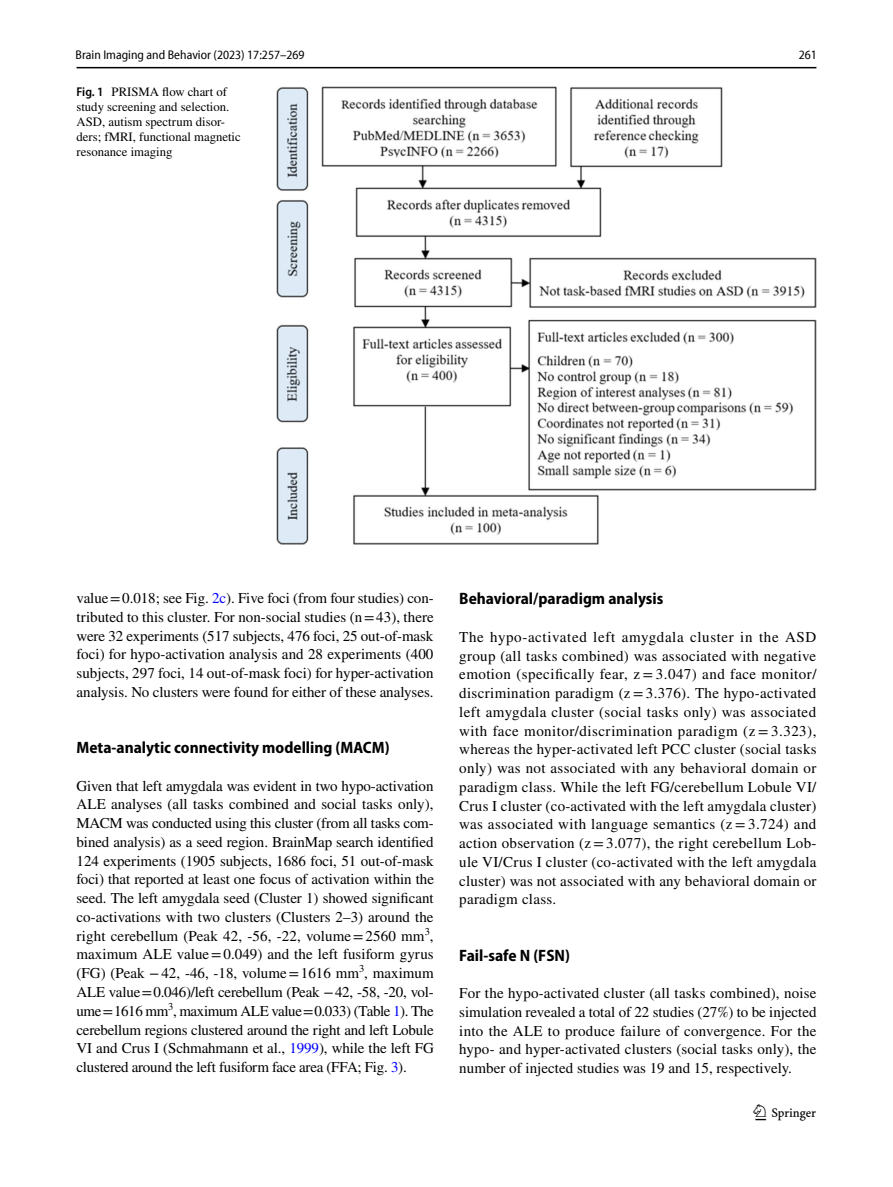
<style>
.page{position:relative;width:893px;height:1187px;background:#fff}
.page>*{position:absolute;margin:0;border:0;box-sizing:border-box;transform-origin:0 0}
.t1{font:22.5px "Springnew Regular 3";color:#000}
.t2{font:700 semi-condensed 16.5px "Myriad Pro";color:#000}
.t3{font:15px/18.8px "STIX";color:#000;text-align:justify}
.t4{font:12.75px/15px "STIX";color:#000}
.t5{font:semi-condensed 12.75px "Myriad Pro Unic";color:#000}
.s1{font-family:"Myriad Pro";font-weight:600;font-stretch:semi-condensed}
.s2{color:#00f}
</style>
<div class="page">
<hr style="left:77px;top:67px;width:739px;height:1px;background:#000">
<img style="left:276px;top:87px;width:540px;height:457px">
<p class="t5" style="left:76px;top:50px;width:231px">Brain Imaging and Behavior (2023) 17:257–269</p>
<p class="t5" style="left:799px;top:50px;width:20px">261</p>
<p class="t4" style="left:77px;top:85px;width:166px"><span class="s1">Fig. 1</span> PRISMA flow chart of study screening and selection.<br>ASD, autism spectrum disor&shy;ders; fMRI, functional magnetic resonance imaging</p>
<p class="t3" style="left:77px;top:589px;width:359px">value=0.018; see Fig. <span class="s2">2c</span>). Five foci (from four studies) con&shy;tributed to this cluster. For non-social studies (n=43), there were 32 experiments (517 subjects, 476 foci, 25 out-of-mask foci) for hypo-activation analysis and 28 experiments (400 subjects, 297 foci, 14 out-of-mask foci) for hyper-activation analysis. No clusters were found for either of these analyses.</p>
<p class="t2" style="left:77px;top:738px;width:315px">Meta‑analytic connectivity modelling (MACM)</p>
<p class="t3" style="left:77px;top:777px;width:359px">Given that left amygdala was evident in two hypo-activation ALE analyses (all tasks combined and social tasks only), MACM was conducted using this cluster (from all tasks com&shy;bined analysis) as a seed region. BrainMap search identified 124 experiments (1905 subjects, 1686 foci, 51 out-of-mask foci) that reported at least one focus of activation within the seed. The left amygdala seed (Cluster 1) showed significant co-activations with two clusters (Clusters 2–3) around the right cerebellum (Peak 42, -56, -22, volume=2560 mm<sup>3</sup>, maximum ALE value=0.049) and the left fusiform gyrus (FG) (Peak −42, -46, -18, volume=1616 mm<sup>3</sup>, maximum ALE value=0.046)/left cerebellum (Peak −42, -58, -20, vol&shy;ume=1616 mm<sup>3</sup>, maximum ALE value=0.033) (Table <span class="s2">1</span>). The cerebellum regions clustered around the right and left Lobule VI and Crus I (Schmahmann et al., <span class="s2">1999</span>), while the left FG clustered around the left fusiform face area (FFA; Fig. <span class="s2">3</span>).</p>
<p class="t2" style="left:459px;top:589px;width:206px">Behavioral/paradigm analysis</p>
<p class="t3" style="left:459px;top:628px;width:359px">The hypo-activated left amygdala cluster in the ASD group (all tasks combined) was associated with negative emotion (specifically fear, z = 3.047) and face monitor/ discrimination paradigm (z=3.376). The hypo-activated left amygdala cluster (social tasks only) was associated with face monitor/discrimination paradigm (z = 3.323), whereas the hyper-activated left PCC cluster (social tasks only) was not associated with any behavioral domain or paradigm class. While the left FG/cerebellum Lobule VI/ Crus I cluster (co-activated with the left amygdala cluster) was associated with language semantics (z = 3.724) and action observation (z=3.077), the right cerebellum Lob&shy;ule VI/Crus I cluster (co-activated with the left amygdala cluster) was not associated with any behavioral domain or paradigm class.</p>
<p class="t2" style="left:459px;top:945px;width:112px">Fail‑safe N (FSN)</p>
<p class="t3" style="left:459px;top:984px;width:359px">For the hypo-activated cluster (all tasks combined), noise simulation revealed a total of 22 studies (27%) to be injected into the ALE to produce failure of convergence. For the hypo- and hyper-activated clusters (social tasks only), the number of injected studies was 19 and 15, respectively.</p>
<h1 class="t1" style="left:755px;top:1104px;width:62px">1 3</h1>
</div>
